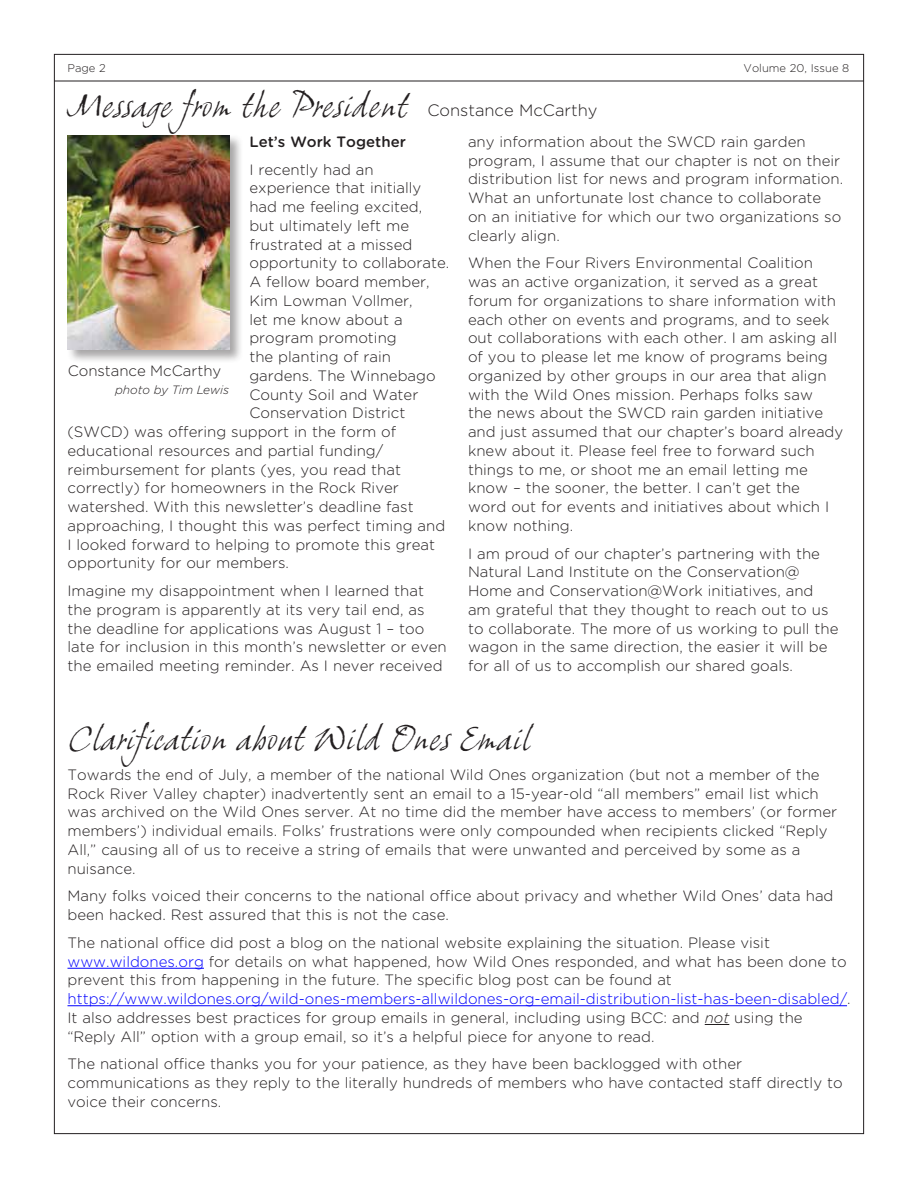
<style>
.page{position:relative;width:918px;height:1188px;background:#fff}
.page>*{position:absolute;margin:0;border:0;box-sizing:border-box;transform-origin:0 0}
.t1{font:italic 33px "Grimshaw Hand ITC";color:#231f20}
.t2{font:300 15px/18.8px "Gotham Rounded";color:#231f20}
.t3{font:500 15px "Gotham Rounded";color:#231f20}
.t4{font:italic 300 12px "Gotham Rounded";color:#231f20}
.t5{font:300 11.25px "Gotham Rounded";color:#231f20}
.s1{font-family:"Gotham Rounded";font-weight:300;font-style:normal;font-size:16.5px}
.s2{color:#0000fe}
.s3{font-style:italic}
</style>
<div class="page">
<hr style="left:54px;top:81px;width:810px;height:1px;background:#231f20">
<hr style="left:68px;top:968px;width:136px;height:1px;background:#0000fe">
<hr style="left:68px;top:1005px;width:779px;height:1px;background:#0000fe">
<svg style="left:705px;top:1024px;width:24px;height:1px"></svg>
<div style="left:67px;top:134px;width:177px;height:229px;background:#231f20;opacity:.4"></div>
<img style="left:68px;top:135px;width:161px;height:214px">
<p class="t5" style="left:68px;top:61px;width:40px">Page 2</p>
<p class="t5" style="left:744px;top:61px;width:107px">Volume 20, Issue 8</p>
<h1 class="t1" style="left:68px;top:85px;width:532px">Message from the President <span class="s1">Constance McCarthy</span></h1>
<p class="t3" style="left:249px;top:131px;width:158px">Let’s Work Together</p>
<p class="t2" style="left:249px;top:159px;width:126px">I recently had an</p>
<p class="t2" style="left:249px;top:178px;width:173px">experience that initially</p>
<p class="t2" style="left:249px;top:197px;width:174px">had me feeling excited,</p>
<p class="t2" style="left:249px;top:216px;width:161px">but ultimately left me</p>
<p class="t2" style="left:249px;top:234px;width:164px">frustrated at a missed</p>
<p class="t2" style="left:249px;top:253px;width:202px">opportunity to collaborate.</p>
<p class="t2" style="left:249px;top:272px;width:182px">A fellow board member,</p>
<p class="t2" style="left:249px;top:291px;width:165px">Kim Lowman Vollmer,</p>
<p class="t2" style="left:249px;top:309px;width:155px">let me know about a</p>
<p class="t2" style="left:249px;top:328px;width:149px">program promoting</p>
<p class="t2" style="left:249px;top:347px;width:143px">the planting of rain</p>
<p class="t2" style="left:249px;top:366px;width:188px">gardens. The Winnebago</p>
<p class="t2" style="left:249px;top:384px;width:171px">County Soil and Water</p>
<p class="t2" style="left:249px;top:403px;width:158px">Conservation District</p>
<p class="t2" style="left:68px;top:422px;width:330px">(SWCD) was offering support in the form of</p>
<p class="t2" style="left:68px;top:441px;width:317px">educational resources and partial funding/</p>
<p class="t2" style="left:68px;top:459px;width:335px">reimbursement for plants (yes, you read that</p>
<p class="t2" style="left:68px;top:478px;width:333px">correctly) for homeowners in the Rock River</p>
<p class="t2" style="left:68px;top:497px;width:348px">watershed. With this newsletter’s deadline fast</p>
<p class="t2" style="left:68px;top:516px;width:379px">approaching, I thought this was perfect timing and</p>
<p class="t2" style="left:68px;top:534px;width:369px">I looked forward to helping to promote this great</p>
<p class="t2" style="left:68px;top:553px;width:223px">opportunity for our members.</p>
<p class="t2" style="left:68px;top:581px;width:381px">Imagine my disappointment when I learned that the program is apparently at its very tail end, as the deadline for applications was August 1 – too late for inclusion in this month’s newsletter or even the emailed meeting reminder. As I never received</p>
<p class="t2" style="left:68px;top:361px;width:155px">Constance McCarthy</p>
<p class="t4" style="left:115px;top:382px;width:116px">photo by Tim Lewis</p>
<p class="t2" style="left:468px;top:132px;width:377px">any information about the SWCD rain garden program, I assume that our chapter is not on their distribution list for news and program information.<br>What an unfortunate lost chance to collaborate on an initiative for which our two organizations so clearly align.</p>
<p class="t2" style="left:468px;top:253px;width:377px">When the Four Rivers Environmental Coalition was an active organization, it served as a great forum for organizations to share information with each other on events and programs, and to seek out collaborations with each other. I am asking all of you to please let me know of programs being organized by other groups in our area that align with the Wild Ones mission. Perhaps folks saw<br>the news about the SWCD rain garden initiative and just assumed that our chapter’s board already knew about it. Please feel free to forward such things to me, or shoot me an email letting me know – the sooner, the better. I can’t get the<br>word out for events and initiatives about which I know nothing.</p>
<p class="t2" style="left:468px;top:543px;width:372px">I am proud of our chapter’s partnering with the Natural Land Institute on the Conservation@ Home and Conservation@Work initiatives, and am grateful that they thought to reach out to us to collaborate. The more of us working to pull the wagon in the same direction, the easier it will be for all of us to accomplish our shared goals.</p>
<h1 class="t1" style="left:68px;top:718px;width:466px">Clarification about Wild Ones Email</h1>
<p class="t2" style="left:68px;top:765px;width:771px">Towards the end of July, a member of the national Wild Ones organization (but not a member of the Rock River Valley chapter) inadvertently sent an email to a 15-year-old “all members” email list which was archived on the Wild Ones server. At no time did the member have access to members’ (or former members’) individual emails. Folks’ frustrations were only compounded when recipients clicked “Reply All,” causing all of us to receive a string of emails that were unwanted and perceived by some as a nuisance.</p>
<p class="t2" style="left:68px;top:886px;width:768px">Many folks voiced their concerns to the national office about privacy and whether Wild Ones’ data had been hacked. Rest assured that this is not the case.</p>
<p class="t2" style="left:68px;top:933px;width:785px">The national office did post a blog on the national website explaining the situation. Please visit <span class="s2">www.wildones.org</span> for details on what happened, how Wild Ones responded, and what has been done to prevent this from happening in the future. The specific blog post can be found at <span class="s2">https://www.wildones.org/wild-ones-members-allwildones-org-email-distribution-list-has-been-disabled/</span>.<br>It also addresses best practices for group emails in general, including using BCC: and <span class="s3">not</span> using the “Reply All” option with a group email, so it’s a helpful piece for anyone to read.</p>
<p class="t2" style="left:68px;top:1054px;width:777px">The national office thanks you for your patience, as they have been backlogged with other communications as they reply to the literally hundreds of members who have contacted staff directly to voice their concerns.</p>
</div>
